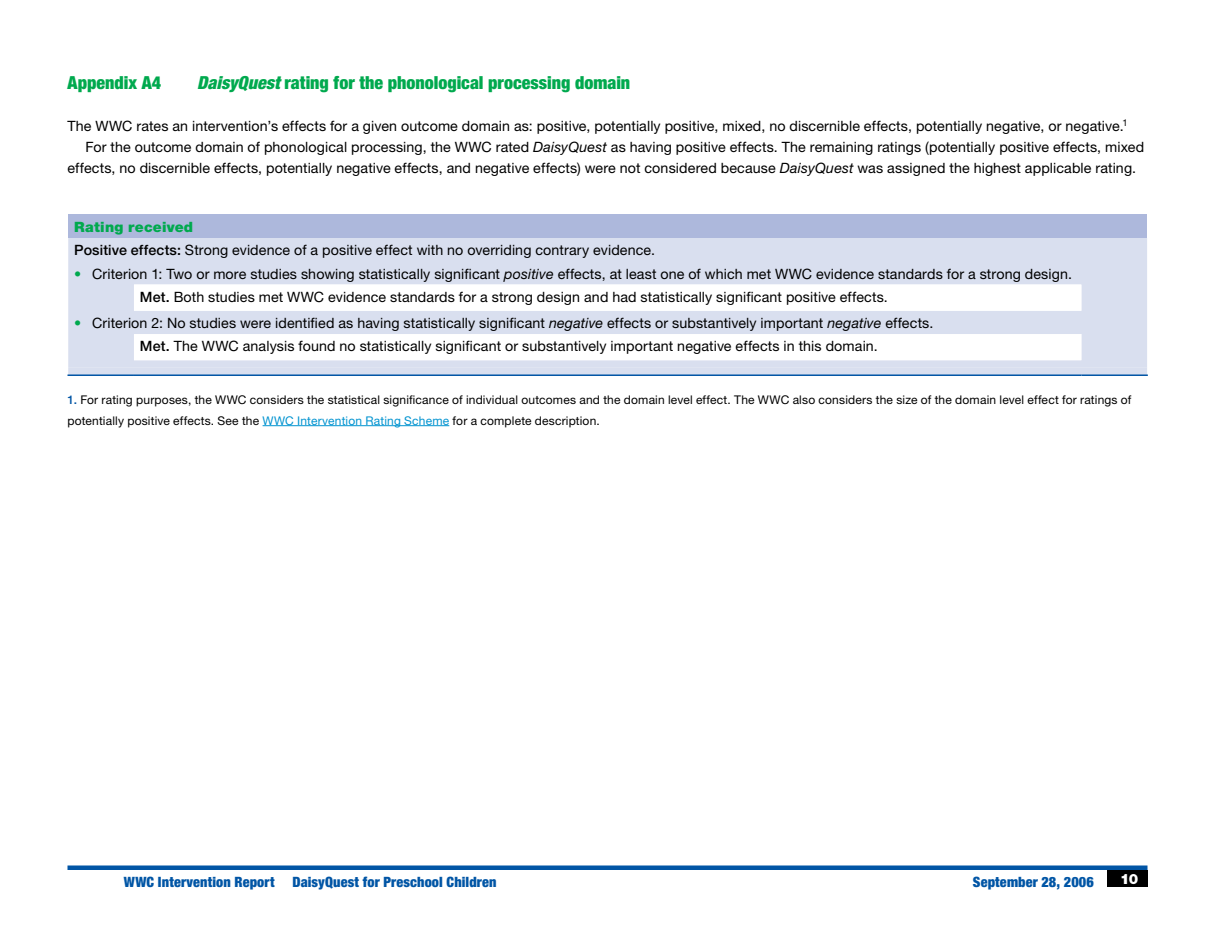
<style>
.page{position:relative;width:1215px;height:945px;background:#fff}
.page>*{position:absolute;margin:0;border:0;box-sizing:border-box;transform-origin:0 0}
.t1{font:900 condensed 18px "Helvetica Neue";color:#00a94e}
.t2{font:14.25px/23.2px "Helvetica Neue";letter-spacing:.01em;color:#000}
.t3{font:900 condensed 14.25px "Helvetica Neue";letter-spacing:.01em;color:#0155a5}
.t4{font:900 14.25px "Helvetica Neue";color:#fff}
.t5{font:12px/21px "Helvetica Neue";letter-spacing:.015em;color:#000}
.s1{font-style:italic}
.s2{font-weight:900;color:#00a94e}
.s3{font-weight:500}
.s4{color:#00a94e}
.s5{font-weight:500;color:#0155a5}
.s6{color:#0093d0}
</style>
<div class="page">
<div style="left:1107px;top:870px;width:41px;height:16px;background:#000"></div>
<hr style="left:68px;top:866px;width:1080px;height:4px;background:#0155a5">
<hr style="left:263px;top:425px;width:186px;height:1px;background:#0093d0">
<div style="left:68px;top:214px;width:1079px;height:24px;background:#adb8dc"></div>
<div style="left:68px;top:238px;width:1079px;height:130px;background:#d9dfef"></div>
<svg style="left:134px;top:285px;width:947px;height:75px"></svg>
<div style="left:68px;top:368px;width:1079px;height:6px;background:#d9dfef"></div>
<hr style="left:68px;top:374px;width:66px;height:2px;background:#0155a5">
<hr style="left:134px;top:374px;width:947px;height:2px;background:#0155a5">
<hr style="left:1081px;top:374px;width:67px;height:2px;background:#0155a5">
<p class="t1" style="left:68px;top:71px;width:95px">Appendix A4</p>
<p class="t1" style="left:197px;top:71px;width:435px"><span class="s1">DaisyQuest</span> rating for the phonological processing domain</p>
<p class="t2" style="left:68px;top:114px;width:1062px">The WWC rates an intervention’s effects for a given outcome domain as: positive, potentially positive, mixed, no discernible effects, potentially negative, or negative.<sup>1</sup></p>
<p class="t2" style="left:86px;top:135px;width:1060px">For the outcome domain of phonological processing, the WWC rated <span class="s1">DaisyQuest</span> as having positive effects. The remaining ratings (potentially positive effects, mixed</p>
<p class="t2" style="left:68px;top:156px;width:1070px">effects, no discernible effects, potentially negative effects, and negative effects) were not considered because <span class="s1">DaisyQuest</span> was assigned the highest applicable rating.</p>
<p class="t2" style="left:74px;top:215px;width:583px"><span class="s2">Rating received<br></span><span class="s3">Positive effects:</span> Strong evidence of a positive effect with no overriding contrary evidence.</p>
<p class="t2" style="left:140px;top:262px;width:934px;text-indent:-66px"><span class="s4">•</span> Criterion 1: Two or more studies showing statistically significant <span class="s1">positive</span> effects, at least one of which met WWC evidence standards for a strong design.<br><span class="s3">Met.</span> Both studies met WWC evidence standards for a strong design and had statistically significant positive effects.</p>
<p class="t2" style="left:140px;top:311px;width:795px;text-indent:-66px"><span class="s4">•</span> Criterion 2: No studies were identified as having statistically significant <span class="s1">negative</span> effects or substantively important <span class="s1">negative</span> effects.<br><span class="s3">Met.</span> The WWC analysis found no statistically significant or substantively important negative effects in this domain.</p>
<p class="t5" style="left:68px;top:389px;width:1065px"><span class="s5">1.</span> For rating purposes, the WWC considers the statistical significance of individual outcomes and the domain level effect. The WWC also considers the size of the domain level effect for ratings of potentially positive effects. See the <span class="s6">WWC Intervention Rating Scheme</span> for a complete description.</p>
<p class="t3" style="left:124px;top:873px;width:152px">WWC Intervention Report</p>
<p class="t3" style="left:293px;top:873px;width:206px">DaisyQuest for Preschool Children</p>
<p class="t3" style="left:973px;top:873px;width:123px">September 28, 2006</p>
<p class="t4" style="left:1120px;top:870px;width:20px">10</p>
</div>
